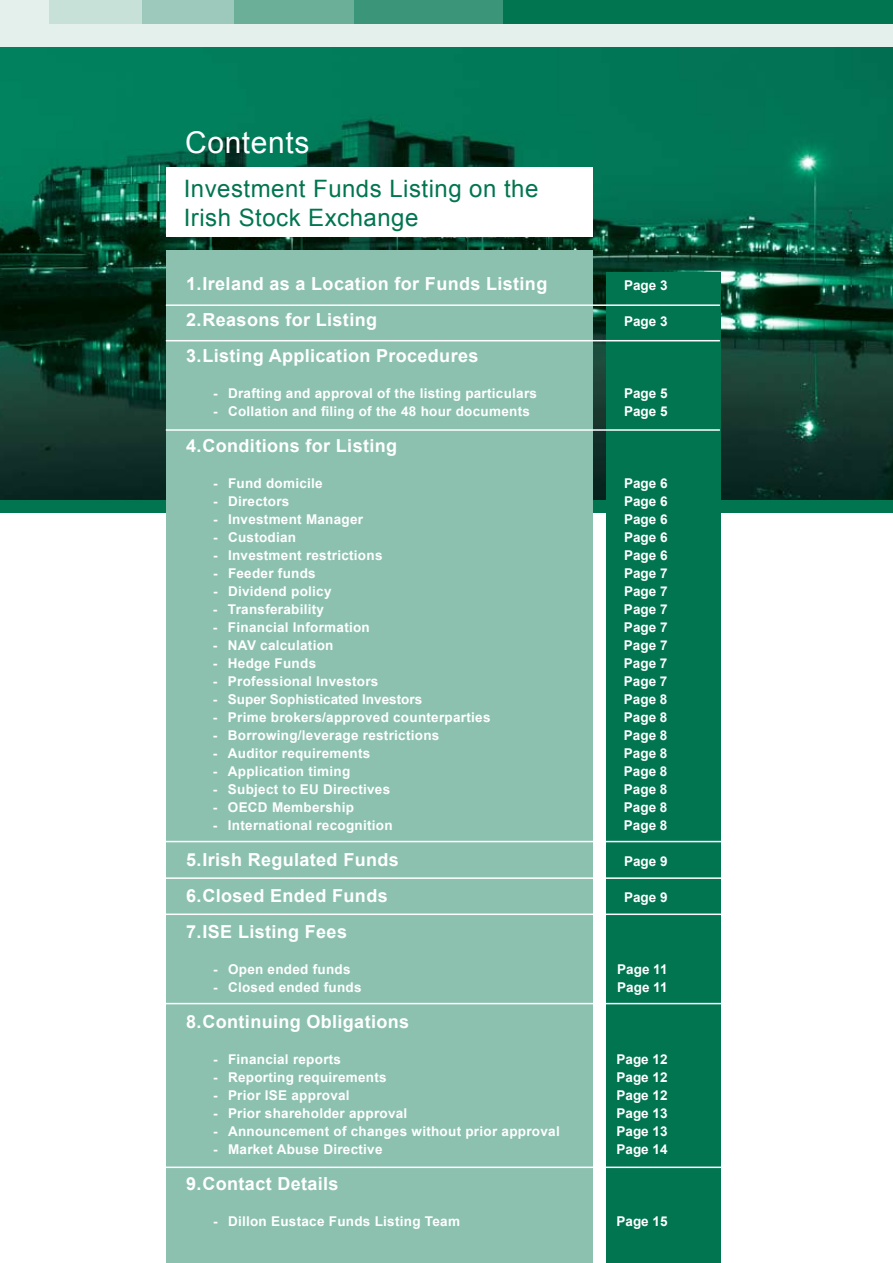
<style>
.page{position:relative;width:893px;height:1263px;background:#fff}
.page>*{position:absolute;margin:0;border:0;box-sizing:border-box;transform-origin:0 0}
.t1{font:30px "Arial";letter-spacing:.02em;color:#fff}
.t2{font:24px/28.8px "Arial";letter-spacing:.02em;color:#007550}
.t3{font:700 18px "Arial";letter-spacing:.02em;color:#fff}
.t4{font:700 13.5px "Arial";letter-spacing:.02em;color:#fff}
.t5{font:700 13.5px "Arial";color:#fff}
</style>
<div class="page">
<img style="left:0;top:46px;width:893px;height:454px">
<div style="left:0;top:0;width:893px;height:46px;background:#e3f0ec"></div>
<div style="left:50px;top:0;width:275px;height:24px;background:#c7e1d8"></div>
<div style="left:142px;top:0;width:416px;height:24px;background:#9cc9bb"></div>
<div style="left:235px;top:0;width:415px;height:24px;background:#6baf99"></div>
<div style="left:354px;top:0;width:352px;height:24px;background:#3b9578"></div>
<div style="left:504px;top:0;width:389px;height:24px;background:#007550"></div>
<div style="left:0;top:500px;width:893px;height:13px;background:#007550"></div>
<div style="left:606px;top:272px;width:114px;height:991px;background:#007550"></div>
<div style="left:166px;top:250px;width:426px;height:1013px;background:#8cc1b0"></div>
<div style="left:166px;top:167px;width:427px;height:69px;background:#fff"></div>
<hr style="left:166px;top:304px;width:554px;height:2px;background:#fff">
<hr style="left:166px;top:340px;width:554px;height:1px;background:#fff">
<hr style="left:166px;top:429px;width:554px;height:2px;background:#fff">
<hr style="left:166px;top:841px;width:563px;height:1px;background:#fff">
<hr style="left:166px;top:877px;width:563px;height:2px;background:#fff">
<hr style="left:166px;top:913px;width:563px;height:2px;background:#fff">
<hr style="left:166px;top:1003px;width:563px;height:1px;background:#fff">
<hr style="left:166px;top:1166px;width:563px;height:2px;background:#fff">
<h1 class="t1" style="left:185px;top:125px;width:126px">Contents</h1>
<h2 class="t2" style="left:184px;top:174px;width:356px">Investment Funds Listing on the<br>Irish Stock Exchange</h2>
<h3 class="t3" style="left:186px;top:273px;width:363px">1.Ireland as a Location for Funds Listing</h3>
<p class="t4" style="left:624px;top:277px;width:45px">Page 3</p>
<h3 class="t3" style="left:186px;top:309px;width:193px">2.Reasons for Listing</h3>
<p class="t4" style="left:624px;top:313px;width:45px">Page 3</p>
<h3 class="t3" style="left:186px;top:345px;width:294px">3.Listing Application Procedures</h3>
<p class="t4" style="left:213px;top:385px;width:326px">- Drafting and approval of the listing particulars</p>
<p class="t4" style="left:624px;top:385px;width:45px">Page 5</p>
<p class="t4" style="left:213px;top:403px;width:318px">- Collation and filing of the 48 hour documents</p>
<p class="t4" style="left:624px;top:403px;width:45px">Page 5</p>
<h3 class="t3" style="left:186px;top:435px;width:213px">4. Conditions for Listing</h3>
<p class="t4" style="left:213px;top:475px;width:111px">- Fund domicile</p>
<p class="t4" style="left:624px;top:475px;width:45px">Page 6</p>
<p class="t4" style="left:213px;top:493px;width:78px">- Directors</p>
<p class="t4" style="left:624px;top:493px;width:45px">Page 6</p>
<p class="t4" style="left:213px;top:511px;width:152px">- Investment Manager</p>
<p class="t4" style="left:624px;top:511px;width:45px">Page 6</p>
<p class="t4" style="left:213px;top:529px;width:85px">- Custodian</p>
<p class="t4" style="left:624px;top:529px;width:45px">Page 6</p>
<p class="t4" style="left:213px;top:547px;width:171px">- Investment restrictions</p>
<p class="t4" style="left:624px;top:547px;width:45px">Page 6</p>
<p class="t4" style="left:213px;top:565px;width:104px">- Feeder funds</p>
<p class="t4" style="left:624px;top:565px;width:45px">Page 7</p>
<p class="t4" style="left:213px;top:583px;width:120px">- Dividend policy</p>
<p class="t4" style="left:624px;top:583px;width:45px">Page 7</p>
<p class="t4" style="left:213px;top:601px;width:113px">- Transferability</p>
<p class="t4" style="left:624px;top:601px;width:45px">Page 7</p>
<p class="t4" style="left:213px;top:619px;width:158px">- Financial Information</p>
<p class="t4" style="left:624px;top:619px;width:45px">Page 7</p>
<p class="t4" style="left:213px;top:637px;width:122px">- NAV calculation</p>
<p class="t4" style="left:624px;top:637px;width:45px">Page 7</p>
<p class="t4" style="left:213px;top:655px;width:105px">- Hedge Funds</p>
<p class="t4" style="left:624px;top:655px;width:45px">Page 7</p>
<p class="t4" style="left:213px;top:673px;width:167px">- Professional Investors</p>
<p class="t4" style="left:624px;top:673px;width:45px">Page 7</p>
<p class="t5" style="left:213px;top:691px;width:211px">- Super Sophisticated Investors</p>
<p class="t4" style="left:624px;top:691px;width:45px">Page 8</p>
<p class="t4" style="left:213px;top:709px;width:279px">- Prime brokers/approved counterparties</p>
<p class="t4" style="left:624px;top:709px;width:45px">Page 8</p>
<p class="t4" style="left:213px;top:727px;width:228px">- Borrowing/leverage restrictions</p>
<p class="t4" style="left:624px;top:727px;width:45px">Page 8</p>
<p class="t4" style="left:213px;top:745px;width:159px">- Auditor requirements</p>
<p class="t4" style="left:624px;top:745px;width:45px">Page 8</p>
<p class="t4" style="left:213px;top:763px;width:139px">- Application timing</p>
<p class="t4" style="left:624px;top:763px;width:45px">Page 8</p>
<p class="t4" style="left:213px;top:781px;width:179px">- Subject to EU Directives</p>
<p class="t4" style="left:624px;top:781px;width:45px">Page 8</p>
<p class="t4" style="left:213px;top:799px;width:143px">- OECD Membership</p>
<p class="t4" style="left:624px;top:799px;width:45px">Page 8</p>
<p class="t4" style="left:213px;top:817px;width:181px">- International recognition</p>
<p class="t4" style="left:624px;top:817px;width:45px">Page 8</p>
<h3 class="t3" style="left:186px;top:849px;width:214px">5.Irish Regulated Funds</h3>
<p class="t4" style="left:624px;top:853px;width:45px">Page 9</p>
<h3 class="t3" style="left:186px;top:885px;width:203px">6.Closed Ended Funds</h3>
<p class="t4" style="left:624px;top:889px;width:45px">Page 9</p>
<h3 class="t3" style="left:186px;top:921px;width:162px">7.ISE Listing Fees</h3>
<p class="t4" style="left:213px;top:961px;width:139px">- Open ended funds</p>
<p class="t4" style="left:617px;top:961px;width:52px">Page 11</p>
<p class="t4" style="left:213px;top:979px;width:150px">- Closed ended funds</p>
<p class="t4" style="left:617px;top:979px;width:52px">Page 11</p>
<h3 class="t3" style="left:186px;top:1011px;width:225px">8. Continuing Obligations</h3>
<p class="t4" style="left:213px;top:1051px;width:130px">- Financial reports</p>
<p class="t4" style="left:616px;top:1051px;width:53px">Page 12</p>
<p class="t4" style="left:213px;top:1069px;width:175px">- Reporting requirements</p>
<p class="t4" style="left:616px;top:1069px;width:53px">Page 12</p>
<p class="t4" style="left:213px;top:1087px;width:138px">- Prior ISE approval</p>
<p class="t4" style="left:616px;top:1087px;width:53px">Page 12</p>
<p class="t4" style="left:213px;top:1105px;width:196px">- Prior shareholder approval</p>
<p class="t4" style="left:616px;top:1105px;width:53px">Page 13</p>
<p class="t4" style="left:213px;top:1123px;width:348px">- Announcement of changes without prior approval</p>
<p class="t4" style="left:616px;top:1123px;width:53px">Page 13</p>
<p class="t4" style="left:213px;top:1141px;width:171px">- Market Abuse Directive</p>
<p class="t4" style="left:616px;top:1141px;width:53px">Page 14</p>
<h3 class="t3" style="left:186px;top:1173px;width:154px">9.Contact Details</h3>
<p class="t4" style="left:213px;top:1213px;width:248px">- Dillon Eustace Funds Listing Team</p>
<p class="t4" style="left:616px;top:1213px;width:53px">Page 15</p>
</div>
